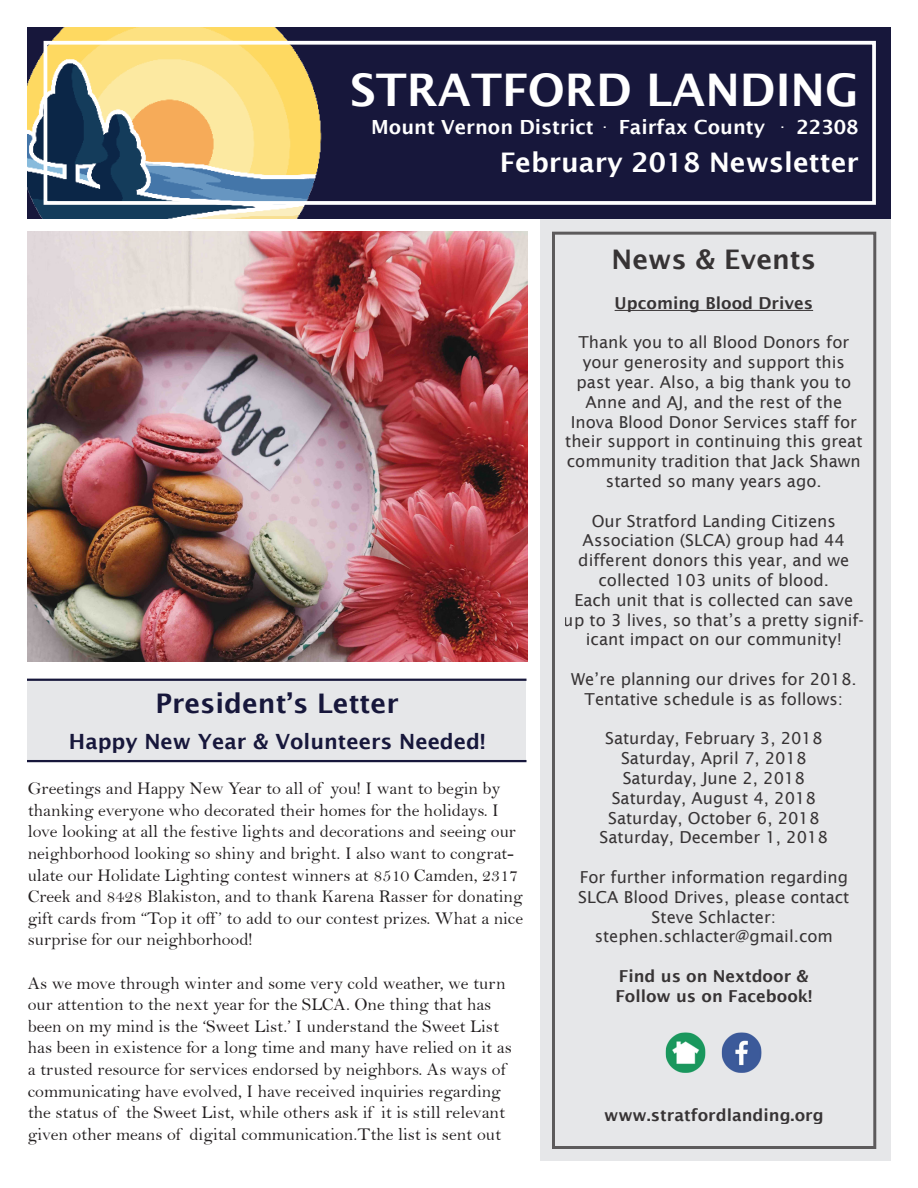
<style>
.page{position:relative;width:918px;height:1188px;background:#fff}
.page>*{position:absolute;margin:0;border:0;box-sizing:border-box;transform-origin:0 0}
.t1{font:600 45px "Lucida Sans";color:#fff}
.t2{font:600 27px "Lucida Sans";color:#fff}
.t3{font:600 27px "Lucida Sans";color:#17173b}
.t4{font:600 27px "Lucida Sans";color:#231f20}
.t5{font:600 21px "Lucida Sans";color:#17173b}
.t6{font:600 19.5px "Lucida Sans";color:#fff}
.t7{font:18px/21.6px "Bell";color:#231f20}
.t8{font:16.5px/19.8px "Lucida Sans";color:#231f20;text-align:center}
.t9{font:600 16.5px/19.8px "Lucida Sans";color:#231f20}
</style>
<div class="page">
<div style="left:540px;top:218px;width:351px;height:943px;background:#e6e7e9"></div>
<div style="left:27px;top:27px;width:864px;height:191px;background:#17173b"></div>
<div style="left:27px;top:680px;width:499px;height:81px;background:#e6e7e9"></div>
<hr style="left:27px;top:760px;width:499px;height:2px;background:#17173b">
<hr style="left:27px;top:679px;width:499px;height:2px;background:#17173b">
<img style="left:28px;top:27px;width:339px;height:191px">
<img style="left:665px;top:1032px;width:97px;height:41px">
<img style="left:27px;top:232px;width:500px;height:430px">
<hr style="left:615px;top:310px;width:198px;height:1px;background:#231f20">
<div style="left:44px;top:41px;width:832px;height:164px;border:4px solid #fff"></div>
<p class="t1" style="left:350px;top:64px;width:510px">STRATFORD LANDING</p>
<p class="t6" style="left:371px;top:116px;width:489px">Mount Vernon District <sup>.</sup> Fairfax County <sup>.</sup> 22308</p>
<p class="t2" style="left:500px;top:147px;width:361px">February 2018 Newsletter</p>
<p class="t3" style="left:156px;top:688px;width:245px">President’s Letter</p>
<p class="t5" style="left:69px;top:729px;width:418px">Happy New Year &amp; Volunteers Needed!</p>
<p class="t7" style="left:28px;top:778px;width:497px">Greetings and Happy New Year to all of you! I want to begin by thanking everyone who decorated their homes for the holidays. I love looking at all the festive lights and decorations and seeing our neighborhood looking so shiny and bright. I also want to congrat&shy;ulate our Holidate Lighting contest winners at 8510 Camden, 2317<br>Creek and 8428 Blakiston, and to thank Karena Rasser for donating gift cards from “Top it off ’ to add to our contest prizes. What a nice surprise for our neighborhood!</p>
<p class="t7" style="left:28px;top:972px;width:486px">As we move through winter and some very cold weather, we turn our attention to the next year for the SLCA. One thing that has been on my mind is the ‘Sweet List.’ I understand the Sweet List has been in existence for a long time and many have relied on it as a trusted resource for services endorsed by neighbors. As ways of communicating have evolved, I have received inquiries regarding the status of the Sweet List, while others ask if it is still relevant given other means of digital communication.Tthe list is sent out</p>
<h2 class="t4" style="left:612px;top:244px;width:206px">News &amp; Events</h2>
<p class="t9" style="left:615px;top:293px;width:200px">Upcoming Blood Drives</p>
<p class="t8" style="left:565px;top:333px;width:299px">Thank you to all Blood Donors for your generosity and support this past year. Also, a big thank you to Anne and AJ, and the rest of the Inova Blood Donor Services staff for their support in continuing this great community tradition that Jack Shawn started so many years ago.</p>
<p class="t8" style="left:564px;top:511px;width:302px">Our Stratford Landing Citizens Association (SLCA) group had 44 different donors this year, and we collected 103 units of blood.<br>Each unit that is collected can save up to 3 lives, so that’s a pretty signif&shy;icant impact on our community!</p>
<p class="t8" style="left:571px;top:669px;width:287px">We’re planning our drives for 2018.<br>Tentative schedule is as follows:</p>
<p class="t8" style="left:600px;top:729px;width:230px">Saturday, February 3, 2018<br>Saturday, April 7, 2018<br>Saturday, June 2, 2018<br>Saturday, August 4, 2018<br>Saturday, October 6, 2018<br>Saturday, December 1, 2018</p>
<p class="t8" style="left:578px;top:867px;width:273px">For further information regarding<br>SLCA Blood Drives, please contact<br>Steve Schlacter: stephen.schlacter@gmail.com</p>
<p class="t9" style="left:615px;top:966px;width:199px">Find us on Nextdoor &amp;<br>Follow us on Facebook!</p>
<p class="t9" style="left:604px;top:1105px;width:221px">www.stratfordlanding.org</p>
</div>
